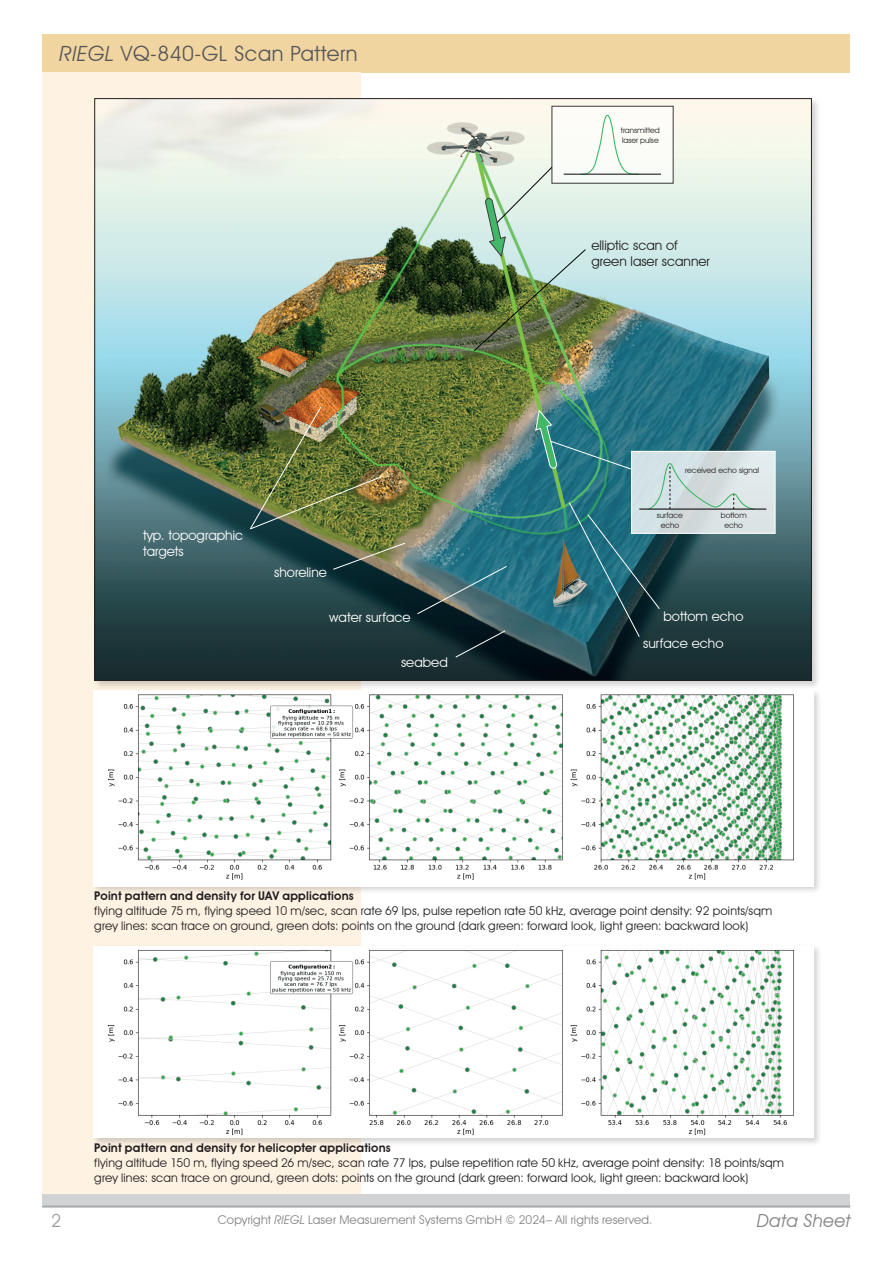
<style>
.page{position:relative;width:893px;height:1263px;background:#fff}
.page>*{position:absolute;margin:0;border:0;box-sizing:border-box;transform-origin:0 0}
.t1{font:21px "Avant Garde IT Cby BT";letter-spacing:.025em;color:#57585a}
.t2{font:italic 18px "Avant Garde IT Cby BT";letter-spacing:.02em;color:#808285}
.t3{font:18px "Avant Garde IT Cby BT";color:#97999c}
.t4{font:13.35px/16px "Avant Garde IT Cby BT";color:#fff}
.t5{font:13.35px/16px "Avant Garde IT Cby BT";color:#231f20}
.t6{font:12px/15px "Avant Garde IT Cby BT";letter-spacing:.015em;color:#231f20}
.t7{font:600 12px "Avant Garde IT Cby BT";letter-spacing:.015em;color:#231f20}
.t8{font:12px "Avant Garde IT Cby BT";letter-spacing:.015em;color:#808285}
.t9{font:7.8px/9.3px "Avant Garde IT Cby BT";color:#231f20;text-align:center}
.s1{font-style:italic}
</style>
<div class="page">
<div style="left:43px;top:34px;width:807px;height:38px;background:#f1d5a1"></div>
<div style="left:43px;top:1194px;width:807px;height:13px;background:#d1d2d4"></div>
<hr style="left:43px;top:1205px;width:807px;height:2px;background:#a8a9ad">
<div style="left:43px;top:72px;width:318px;height:1122px;background:#fef2e3"></div>
<div style="left:92px;top:96px;width:729px;height:594px;background:#231f20;opacity:.2"></div>
<img style="left:96px;top:100px;width:714px;height:579px">
<div style="left:631px;top:451px;width:144px;height:82px;background:#dfe8e9"></div>
<div style="left:631px;top:451px;width:145px;height:83px;border:1px solid #fff"></div>
<div style="left:552px;top:106px;width:121px;height:77px;background:#fcfcf7"></div>
<svg style="left:416px;top:565px;width:92px;height:50px;background:#436b72"></svg>
<svg style="left:455px;top:630px;width:51px;height:28px"></svg>
<svg style="left:332px;top:542px;width:74px;height:28px;background:#6a7156"></svg>
<img style="left:249px;top:406px;width:134px;height:124px">
<hr style="left:564px;top:174px;width:97px;height:1px;background:#231f20">
<hr style="left:639px;top:508px;width:127px;height:2px;background:#231f20">
<img style="left:473px;top:125px;width:167px;height:227px">
<svg style="left:535px;top:409px;width:220px;height:229px"></svg>
<img style="left:96px;top:100px;width:516px;height:184px">
<div style="left:92px;top:944px;width:730px;height:203px;background:#231f20;opacity:.2"></div>
<img style="left:94px;top:946px;width:719px;height:192px">
<div style="left:92px;top:688px;width:730px;height:207px;background:#231f20;opacity:.2"></div>
<img style="left:94px;top:690px;width:719px;height:196px">
<h1 class="t1" style="left:60px;top:41px;width:300px"><span class="s1">RIEGL</span> VQ-840-GL Scan Pattern</h1>
<p class="t4" style="left:143px;top:527px;width:102px">typ. topographic targets</p>
<p class="t4" style="left:274px;top:564px;width:54px">shoreline</p>
<p class="t4" style="left:329px;top:609px;width:83px">water surface</p>
<p class="t4" style="left:401px;top:654px;width:48px">seabed</p>
<p class="t9" style="left:621px;top:126px;width:40px;text-align:left">transmitted laser pulse</p>
<p class="t5" style="left:591px;top:237px;width:120px">elliptic scan of green laser scanner</p>
<p class="t9" style="left:685px;top:466px;width:75px">received echo signal</p>
<p class="t9" style="left:657px;top:511px;width:28px">surface echo</p>
<p class="t9" style="left:721px;top:511px;width:27px">bottom echo</p>
<p class="t4" style="left:643px;top:603px;width:102px;line-height:26.5px;text-indent:20px">bottom echo surface echo</p>
<p class="t7" style="left:94px;top:889px;width:261px">Point pattern and density for UAV applications</p>
<p class="t6" style="left:94px;top:903px;width:679px">flying altitude 75 m, flying speed 10 m/sec, scan rate 69 lps, pulse repetion rate 50 kHz, average point density: 92 points/sqm grey lines: scan trace on ground, green dots: points on the ground (dark green: forward look, light green: backward look)</p>
<p class="t7" style="left:94px;top:1141px;width:298px">Point pattern and density for helicopter applications</p>
<p class="t6" style="left:94px;top:1155px;width:691px">flying altitude 150 m, flying speed 26 m/sec, scan rate 77 lps, pulse repetition rate 50 kHz, average point density: 18 points/sqm grey lines: scan trace on ground, green dots: points on the ground (dark green: forward look, light green: backward look)</p>
<h2 class="t3" style="left:51px;top:1210px;width:12px">2</h2>
<p class="t8" style="left:218px;top:1212px;width:436px">Copyright <span class="s1">RIEGL</span> Laser Measurement Systems GmbH © 2024– All rights reserved.</p>
<h2 class="t2" style="left:757px;top:1210px;width:95px">Data Sheet</h2>
</div>
